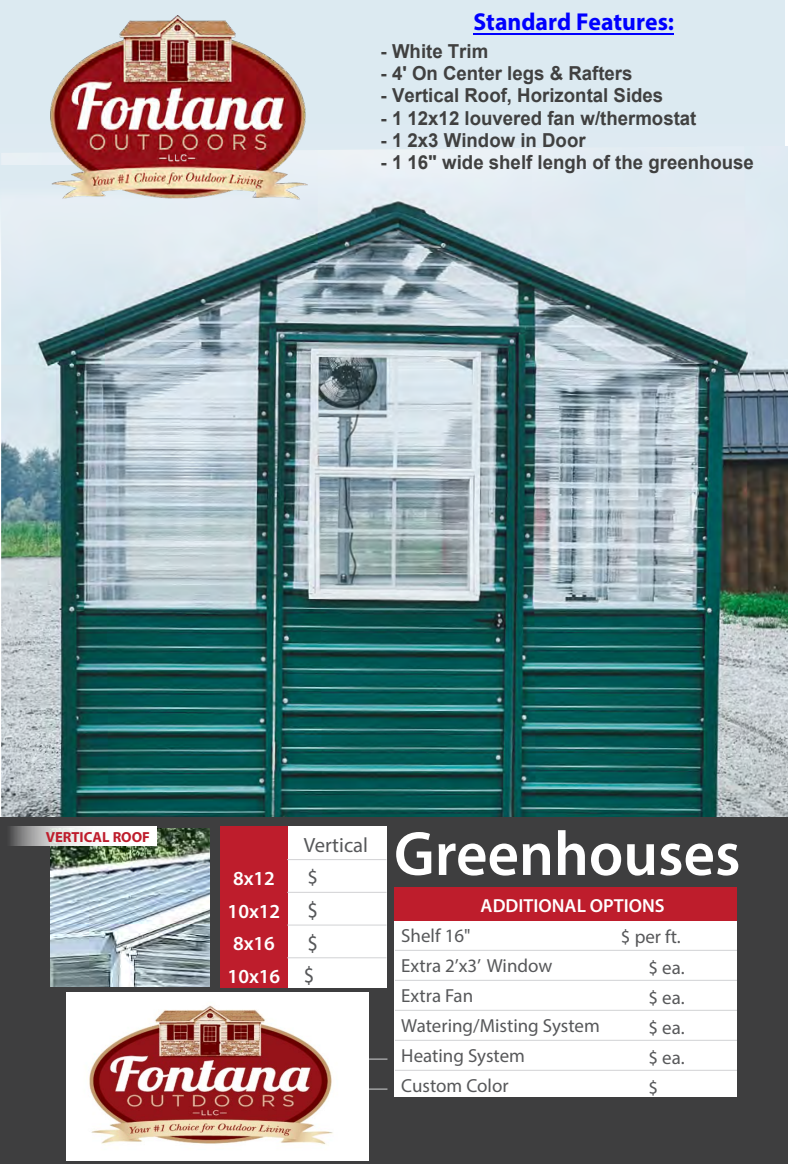
<style>
.page{position:relative;width:788px;height:1166px;background:#fff}
.page>*{position:absolute;margin:0;border:0;box-sizing:border-box;transform-origin:0 0}
.t1{font:600 63px "Myriad Pro";color:#fff}
.t2{font:700 24.5px "Myriad Pro";color:#00f}
.t3{font:23.1px/32.7px "Myriad Pro";color:#57585a;scale:.89 1}
.t4{font:20.65px "Myriad Pro";color:#57585a}
.t5{font:600 19.95px/32.9px "Myriad Pro";color:#fff}
.t6{font:700 19.25px "Arial";color:#404040}
.t7{font:18.9px/29.9px "Myriad Pro";color:#57585a}
.t8{font:600 18.9px "Myriad Pro";color:#fff}
.t9{font:700 14.53px "Myriad Pro";color:#be1d2c}
</style>
<div class="page">
<div style="left:0;top:0;width:784px;height:272px;background:#dceaf1"></div>
<img style="left:1px;top:146px;width:786px;height:671px">
<div style="left:0;top:165px;width:250px;height:34px;background:#ddeaf2"></div>
<div style="left:0;top:817px;width:787px;height:347px;background:#3e3e3f"></div>
<div style="left:285px;top:826px;width:101px;height:162px;background:#fff"></div>
<div style="left:395px;top:906px;width:341px;height:190px;background:#fff"></div>
<div style="left:220px;top:826px;width:67px;height:162px;background:#be1d2c"></div>
<div style="left:395px;top:887px;width:341px;height:34px;background:#be1d2c"></div>
<hr style="left:395px;top:949px;width:341px;height:1px;background:#d1d2d4">
<hr style="left:395px;top:979px;width:341px;height:1px;background:#d1d2d4">
<hr style="left:395px;top:1009px;width:341px;height:1px;background:#d1d2d4">
<hr style="left:395px;top:1039px;width:341px;height:1px;background:#d1d2d4">
<hr style="left:395px;top:1069px;width:341px;height:1px;background:#d1d2d4">
<hr style="left:108px;top:1058px;width:279px;height:1px;background:#d1d2d4">
<hr style="left:108px;top:1088px;width:279px;height:1px;background:#d1d2d4">
<img style="left:51px;top:828px;width:158px;height:158px">
<svg style="left:10px;top:826px;width:147px;height:20px;background:#dbdcdb"></svg>
<hr style="left:287px;top:859px;width:99px;height:1px;background:#d1d2d4">
<hr style="left:287px;top:892px;width:99px;height:1px;background:#d1d2d4">
<hr style="left:287px;top:924px;width:99px;height:1px;background:#d1d2d4">
<hr style="left:287px;top:957px;width:99px;height:1px;background:#d1d2d4">
<img style="left:42px;top:15px;width:267px;height:190px">
<hr style="left:473px;top:33px;width:201px;height:2px;background:#00f">
<img style="left:66px;top:992px;width:302px;height:168px">
<p class="t2" style="left:473px;top:5px;width:202px">Standard Features:</p>
<p class="t6" style="left:380px;top:37px;width:109px">- White Trim</p>
<p class="t6" style="left:380px;top:60px;width:253px">- 4' On Center legs &amp; Rafters</p>
<p class="t6" style="left:380px;top:82px;width:284px">- Vertical Roof, Horizontal Sides</p>
<p class="t6" style="left:380px;top:104px;width:317px">- 1 12x12 louvered fan w/thermostat</p>
<p class="t6" style="left:380px;top:127px;width:206px">- 1 2x3 Window in Door</p>
<p class="t6" style="left:380px;top:149px;width:375px">- 1 16" wide shelf lengh of the greenhouse</p>
<p class="t9" style="left:46px;top:827px;width:106px">VERTICAL ROOF</p>
<p class="t5" style="left:227px;top:861px;width:54px">8x12<br>10x12</p>
<p class="t4" style="left:304px;top:832px;width:66px">Vertical</p>
<p class="t4" style="left:307px;top:864px;width:12px">$</p>
<p class="t3" style="left:307px;top:893px;width:13px">$</p>
<p class="t5" style="left:227px;top:926px;width:54px">8x16<br>10x16</p>
<p class="t3" style="left:304px;top:926px;width:17px">$ $</p>
<h1 class="t1" style="left:394px;top:813px;width:348px">Greenhouses</h1>
<p class="t8" style="left:480px;top:893px;width:185px">ADDITIONAL OPTIONS</p>
<p class="t7" style="left:401px;top:920px;width:200px">Shelf 16"<br>Extra 2’x3’ Window<br>Extra Fan<br>Watering/Misting System<br>Heating System<br>Custom Color</p>
<p class="t7" style="left:648px;top:921px;width:38px;text-indent:-27px">$ per ft. $ ea. $ ea. $ ea. $ ea. $</p>
</div>
